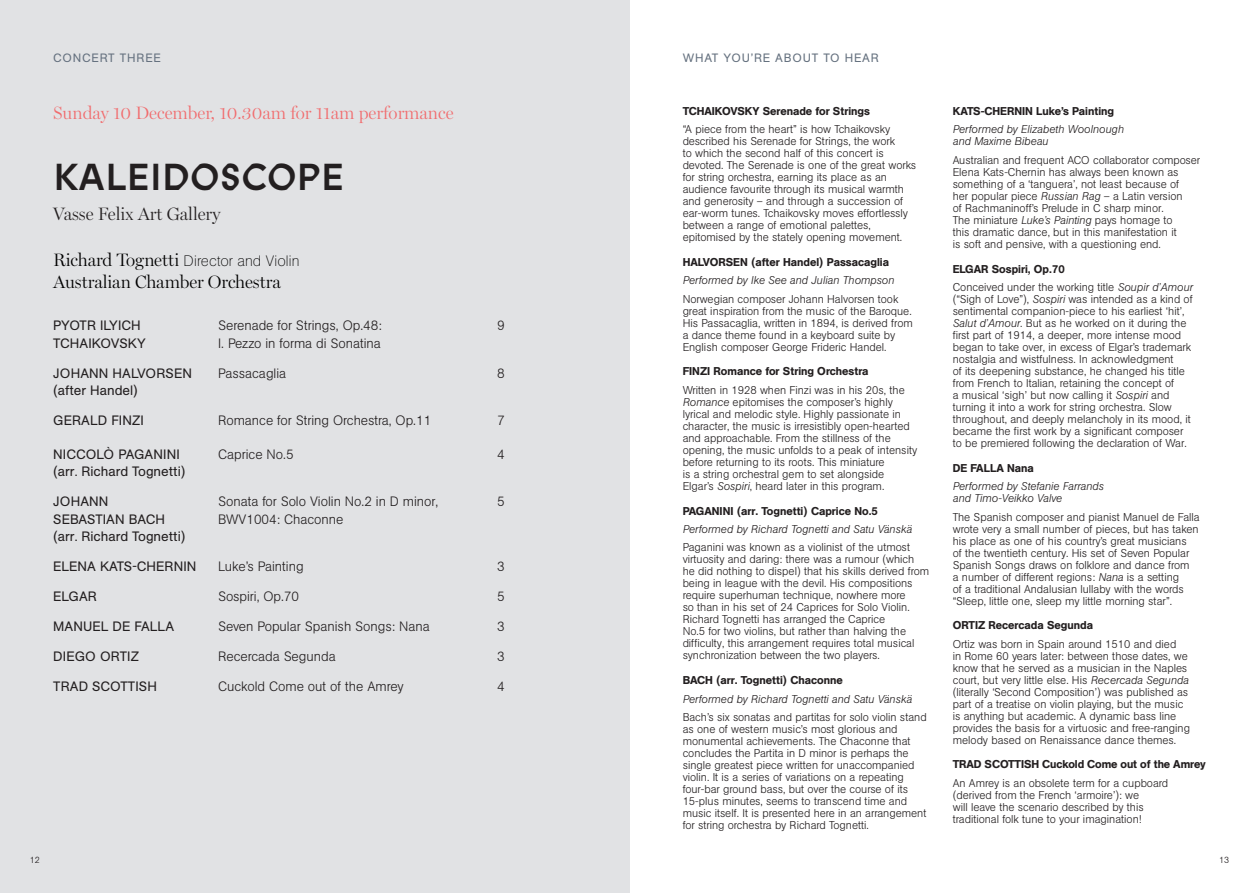
<style>
.page{position:relative;width:1259px;height:893px;background:#fff}
.page>*{position:absolute;margin:0;border:0;box-sizing:border-box;transform-origin:0 0}
.t1{font:500 37.5px "Prophet";letter-spacing:.01em;color:#231f20}
.t2{font:300 18px "Miller Display";color:#f16c6e}
.t3{font:300 18px "Miller Display";color:#000}
.t4{font:300 18px "Miller Display";color:#231f20}
.t5{font:200 15px "AG Book Std";letter-spacing:.005em;color:#000}
.t6{font:300 13.5px "AG Book Std";color:#231f20}
.t7{font:13.5px "AG Book Std";letter-spacing:.01em;color:#231f20}
.t8{font:12px "AG Book Std";letter-spacing:.07em;color:#65717f}
.t9{font:300 11.25px/12px "AG Book Std";color:#231f20}
.t10{font:500 11.25px "AG Book Std";color:#231f20}
.t11{font:italic 300 11.25px/12px "AG Book Std";color:#231f20}
.t12{font:300 9px "AG Book Std";color:#231f20}
.s1{font-family:"Miller Display";font-weight:300;font-size:18px}
.s2{font-style:italic}
.s3{font-weight:500}
</style>
<div class="page">
<div style="left:0;top:0;width:629px;height:893px;background:#e1e2e4"></div>
<p class="t8" style="left:53px;top:51px;width:109px">CONCERT THREE</p>
<h2 class="t2" style="left:53px;top:102px;width:402px">Sunday 10 December, 10.30am for 11am performance</h2>
<h1 class="t1" style="left:53px;top:151px;width:292px">KALEIDOSCOPE</h1>
<h2 class="t4" style="left:53px;top:203px;width:169px">Vasse Felix Art Gallery</h2>
<h3 class="t5" style="left:53px;top:252px;width:248px"><span class="s1">Richard Tognetti</span> Director and Violin</h3>
<h2 class="t3" style="left:53px;top:271px;width:229px">Australian Chamber Orchestra</h2>
<p class="t7" style="left:53px;top:318px;width:89px">PYOTR ILYICH</p>
<p class="t6" style="left:218px;top:318px;width:165px">Serenade for Strings, Op.48:</p>
<p class="t6" style="left:497px;top:318px;width:9px">9</p>
<p class="t7" style="left:53px;top:335px;width:94px">TCHAIKOVSKY</p>
<p class="t6" style="left:218px;top:335px;width:164px">I. Pezzo in forma di Sonatina</p>
<p class="t7" style="left:53px;top:365px;width:140px">JOHANN HALVORSEN</p>
<p class="t6" style="left:218px;top:365px;width:70px">Passacaglia</p>
<p class="t6" style="left:497px;top:365px;width:9px">8</p>
<p class="t7" style="left:53px;top:382px;width:86px">(after Handel)</p>
<p class="t7" style="left:53px;top:412px;width:92px">GERALD FINZI</p>
<p class="t6" style="left:218px;top:412px;width:214px">Romance for String Orchestra, Op.11</p>
<p class="t6" style="left:497px;top:412px;width:9px">7</p>
<p class="t7" style="left:53px;top:447px;width:128px">NICCOLÒ PAGANINI</p>
<p class="t6" style="left:218px;top:446px;width:77px">Caprice No.5</p>
<p class="t6" style="left:497px;top:446px;width:9px">4</p>
<p class="t7" style="left:53px;top:464px;width:134px">(arr. Richard Tognetti)</p>
<p class="t7" style="left:53px;top:494px;width:57px">JOHANN</p>
<p class="t6" style="left:218px;top:494px;width:222px">Sonata for Solo Violin No.2 in D minor,</p>
<p class="t6" style="left:497px;top:494px;width:9px">5</p>
<p class="t7" style="left:53px;top:511px;width:113px">SEBASTIAN BACH</p>
<p class="t6" style="left:218px;top:511px;width:127px">BWV1004: Chaconne</p>
<p class="t7" style="left:53px;top:528px;width:134px">(arr. Richard Tognetti)</p>
<p class="t7" style="left:53px;top:558px;width:145px">ELENA KATS-CHERNIN</p>
<p class="t6" style="left:218px;top:558px;width:87px">Luke’s Painting</p>
<p class="t6" style="left:497px;top:558px;width:9px">3</p>
<p class="t7" style="left:53px;top:588px;width:45px">ELGAR</p>
<p class="t6" style="left:218px;top:588px;width:82px">Sospiri, Op.70</p>
<p class="t6" style="left:497px;top:588px;width:9px">5</p>
<p class="t7" style="left:53px;top:618px;width:122px">MANUEL DE FALLA</p>
<p class="t6" style="left:218px;top:618px;width:213px">Seven Popular Spanish Songs: Nana</p>
<p class="t6" style="left:497px;top:618px;width:9px">3</p>
<p class="t7" style="left:53px;top:648px;width:87px">DIEGO ORTIZ</p>
<p class="t6" style="left:218px;top:648px;width:119px">Recercada Segunda</p>
<p class="t6" style="left:497px;top:648px;width:9px">3</p>
<p class="t7" style="left:53px;top:678px;width:105px">TRAD SCOTTISH</p>
<p class="t6" style="left:218px;top:678px;width:187px">Cuckold Come out of the Amrey</p>
<p class="t6" style="left:497px;top:678px;width:9px">4</p>
<p class="t12" style="left:30px;top:855px;width:12px">12</p>
<p class="t8" style="left:683px;top:51px;width:198px">WHAT YOU’RE ABOUT TO HEAR</p>
<p class="t10" style="left:682px;top:104px;width:189px">TCHAIKOVSKY Serenade for Strings</p>
<p class="t9" style="left:682px;top:123px;width:235px">“A piece from the heart” is how Tchaikovsky described his Serenade for Strings, the work<br>to which the second half of this concert is devoted. The Serenade is one of the great works for string orchestra, earning its place as an audience favourite through its musical warmth and generosity – and through a succession of ear-worm tunes. Tchaikovsky moves effortlessly between a range of emotional palettes, epitomised by the stately opening movement.</p>
<p class="t10" style="left:682px;top:255px;width:208px">HALVORSEN (after Handel) Passacaglia</p>
<p class="t11" style="left:682px;top:275px;width:213px">Performed by Ike See and Julian Thompson</p>
<p class="t9" style="left:682px;top:293px;width:232px">Norwegian composer Johann Halvorsen took great inspiration from the music of the Baroque.<br>His Passacaglia, written in 1894, is derived from a dance theme found in a keyboard suite by English composer George Frideric Handel.</p>
<p class="t10" style="left:682px;top:365px;width:187px">FINZI Romance for String Orchestra</p>
<p class="t9" style="left:682px;top:384px;width:236px">Written in 1928 when Finzi was in his 20s, the <span class="s2">Romance</span> epitomises the composer’s highly lyrical and melodic style. Highly passionate in character, the music is irresistibly open-hearted and approachable. From the stillness of the opening, the music unfolds to a peak of intensity before returning to its roots. This miniature<br>is a string orchestral gem to set alongside Elgar’s <span class="s2">Sospiri</span>, heard later in this program.</p>
<p class="t10" style="left:682px;top:504px;width:197px">PAGANINI (arr. Tognetti) Caprice No.5</p>
<p class="t11" style="left:682px;top:523px;width:231px">Performed by Richard Tognetti and Satu Vänskä</p>
<p class="t9" style="left:682px;top:542px;width:248px">Paganini was known as a violinist of the utmost virtuosity and daring: there was a rumour (which he did nothing to dispel) that his skills derived from being in league with the devil. His compositions require superhuman technique, nowhere more<br>so than in his set of 24 Caprices for Solo Violin.<br>Richard Tognetti has arranged the Caprice<br>No.5 for two violins, but rather than halving the difficulty, this arrangement requires total musical synchronization between the two players.</p>
<p class="t10" style="left:682px;top:673px;width:161px">BACH (arr. Tognetti) Chaconne</p>
<p class="t11" style="left:682px;top:693px;width:231px">Performed by Richard Tognetti and Satu Vänskä</p>
<p class="t9" style="left:682px;top:711px;width:245px">Bach’s six sonatas and partitas for solo violin stand as one of western music’s most glorious and monumental achievements. The Chaconne that concludes the Partita in D minor is perhaps the single greatest piece written for unaccompanied violin. It is a series of variations on a repeating four-bar ground bass, but over the course of its 15-plus minutes, seems to transcend time and music itself. It is presented here in an arrangement for string orchestra by Richard Tognetti.</p>
<p class="t10" style="left:952px;top:104px;width:163px">KATS-CHERNIN Luke’s Painting</p>
<p class="t11" style="left:952px;top:124px;width:173px">Performed by Elizabeth Woolnough and Maxime Bibeau</p>
<p class="t9" style="left:952px;top:154px;width:249px">Australian and frequent ACO collaborator composer Elena Kats-Chernin has always been known as something of a ‘tanguera’, not least because of<br>her popular piece <span class="s2">Russian Rag</span> – a Latin version<br>of Rachmaninoff’s Prelude in C sharp minor.<br>The miniature <span class="s2">Luke’s Painting</span> pays homage to<br>this dramatic dance, but in this manifestation it<br>is soft and pensive, with a questioning end.</p>
<p class="t9" style="left:952px;top:260px;width:242px;line-height:18.5px"><span class="s3">ELGAR Sospiri, Op.70<br></span>Conceived under the working title <span class="s2">Soupir d’Amour</span></p>
<p class="t9" style="left:952px;top:293px;width:241px">(“Sigh of Love”), <span class="s2">Sospiri</span> was intended as a kind of sentimental companion-piece to his earliest ‘hit’, <span class="s2">Salut d’Amour</span>. But as he worked on it during the first part of 1914, a deeper, more intense mood began to take over, in excess of Elgar’s trademark nostalgia and wistfulness. In acknowledgment<br>of its deepening substance, he changed his title from French to Italian, retaining the concept of<br>a musical ‘sigh’ but now calling it <span class="s2">Sospiri</span> and turning it into a work for string orchestra. Slow throughout, and deeply melancholy in its mood, it became the first work by a significant composer to be premiered following the declaration of War.</p>
<p class="t10" style="left:952px;top:461px;width:83px">DE FALLA Nana</p>
<p class="t11" style="left:952px;top:480px;width:153px">Performed by Stefanie Farrands and Timo-Veikko Valve</p>
<p class="t9" style="left:952px;top:511px;width:249px">The Spanish composer and pianist Manuel de Falla wrote very a small number of pieces, but has taken his place as one of his country’s great musicians<br>of the twentieth century. His set of Seven Popular Spanish Songs draws on folklore and dance from<br>a number of different regions: <span class="s2">Nana</span> is a setting<br>of a traditional Andalusian lullaby with the words “Sleep, little one, sleep my little morning star”.</p>
<p class="t10" style="left:952px;top:619px;width:142px">ORTIZ Recercada Segunda</p>
<p class="t9" style="left:952px;top:638px;width:239px">Ortiz was born in Spain around 1510 and died<br>in Rome 60 years later: between those dates, we know that he served as a musician in the Naples court, but very little else. His <span class="s2">Recercada Segunda </span>(literally ‘Second Composition’) was published as part of a treatise on violin playing, but the music is anything but academic. A dynamic bass line provides the basis for a virtuosic and free-ranging melody based on Renaissance dance themes.</p>
<p class="t10" style="left:952px;top:758px;width:254px">TRAD SCOTTISH Cuckold Come out of the Amrey</p>
<p class="t9" style="left:952px;top:777px;width:217px">An Amrey is an obsolete term for a cupboard (derived from the French ‘armoire’): we<br>will leave the scenario described by this traditional folk tune to your imagination!</p>
<p class="t12" style="left:1219px;top:855px;width:12px">13</p>
</div>
